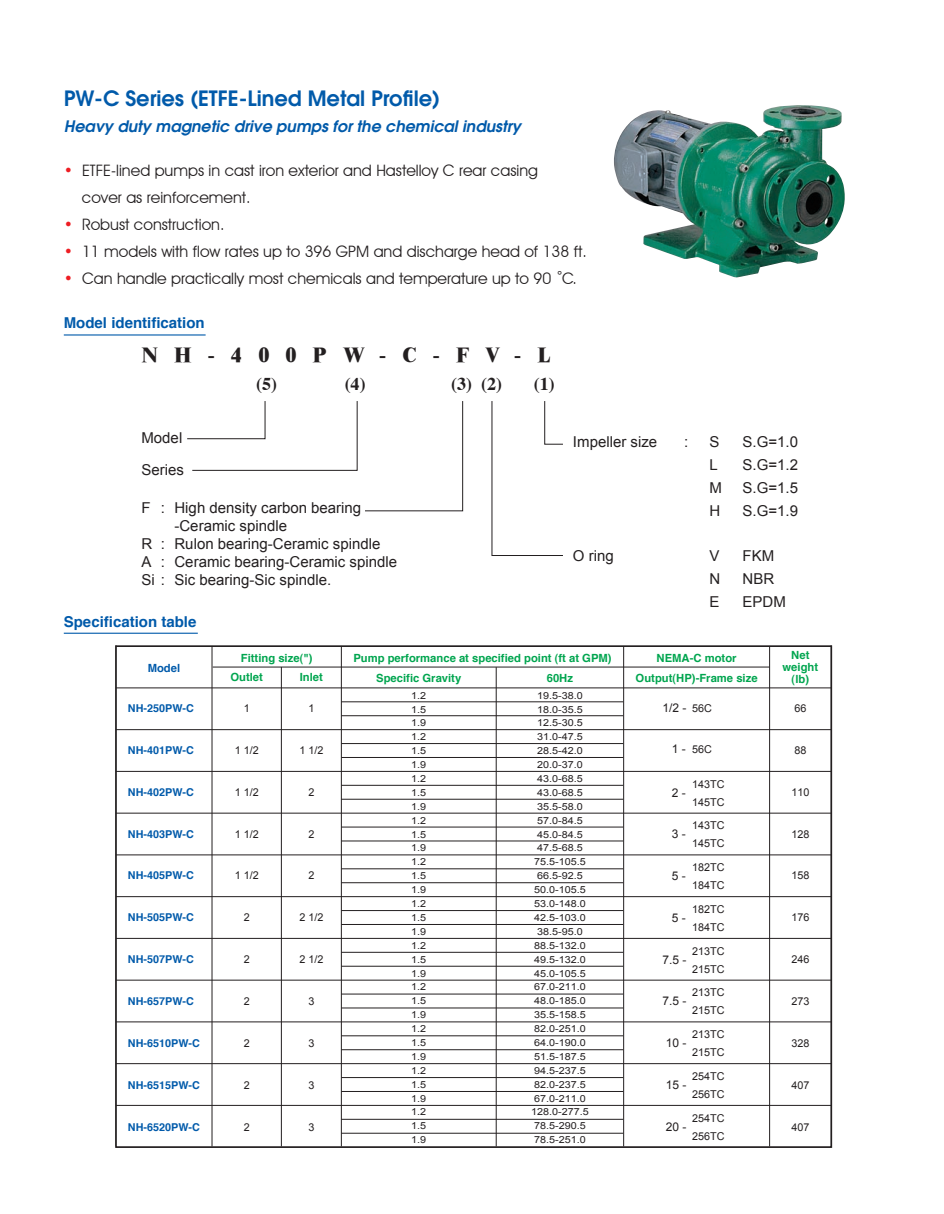
<style>
.page{position:relative;width:944px;height:1214px;background:#fff}
.page>*{position:absolute;margin:0;border:0;box-sizing:border-box;transform-origin:0 0}
.t1{font:600 21px "Avant Garde";color:#015aaa}
.t2{font:800 21px "Times New Roman";letter-spacing:.76em;color:#231f20}
.t3{font:700 18px "Times";color:#231f20}
.t4{font:15.75px/27px "Avant Garde IT Cby BT";color:#231f20}
.t5{font:italic 600 15.75px "Avant Garde";color:#015aaa}
.t6{font:15px/32.2px "Arial";color:#231f20}
.t7{font:700 15px "Helvetica";color:#015aaa}
.t8{font:12px "Arial";color:#231f20}
.t9{font:700 11.25px/12px "Helvetica";color:#00a54f}
.t10{font:700 11.25px "Helvetica";color:#015aaa}
.t11{font:10.8px/18px "Arial";color:#231f20}
.t12{font:700 10.8px "Helvetica";color:#015aaa}
.t13{font:9.75px/14px "Arial";color:#231f20;text-align:justify;scale:1.11 1}
.s1{color:#ee1d23}
.s2{font-size:12px}
</style>
<div class="page">
<img style="left:614px;top:105px;width:231px;height:173px">
<hr style="left:64px;top:334px;width:142px;height:1px;background:#015aaa">
<svg style="left:187px;top:401px;width:170px;height:70px"></svg>
<svg style="left:491px;top:401px;width:72px;height:155px"></svg>
<svg style="left:365px;top:401px;width:98px;height:110px"></svg>
<svg style="left:115px;top:645px;width:716px;height:502px"></svg>
<hr style="left:64px;top:632px;width:134px;height:2px;background:#015aaa">
<h1 class="t1" style="left:64px;top:85px;width:378px">PW-C Series (ETFE-Lined Metal Profile)</h1>
<h3 class="t5" style="left:64px;top:116px;width:459px">Heavy duty magnetic drive pumps for the chemical industry</h3>
<h3 class="t4" style="left:82px;top:157px;width:457px;text-indent:-18px"><span class="s1">•</span> ETFE-lined pumps in cast iron exterior and Hastelloy C rear casing cover as reinforcement.</h3>
<h3 class="t4" style="left:64px;top:211px;width:162px"><span class="s1">•</span> Robust construction.</h3>
<h3 class="t4" style="left:64px;top:238px;width:524px"><span class="s1">•</span> 11 models with flow rates up to 396 GPM and discharge head of 138 ft.</h3>
<h3 class="t4" style="left:64px;top:265px;width:514px"><span class="s1">•</span> Can handle practically most chemicals and temperature up to 90 ˚C.</h3>
<h3 class="t7" style="left:64px;top:313px;width:142px">Model identification</h3>
<h1 class="t2" style="left:141px;top:342px;width:410px">NH-400PW-C-FV-L</h1>
<h2 class="t3" style="left:256px;top:371px;width:22px">(5)</h2>
<h2 class="t3" style="left:344px;top:371px;width:22px">(4)</h2>
<h2 class="t3" style="left:451px;top:371px;width:52px">(3) (2)</h2>
<h2 class="t3" style="left:533px;top:371px;width:22px">(1)</h2>
<h3 class="t6" style="left:141px;top:421px;width:44px">Model<br>Series</h3>
<h3 class="t6" style="left:573px;top:426px;width:86px">Impeller size</h3>
<h3 class="t6" style="left:684px;top:426px;width:6px">:</h3>
<h3 class="t6" style="left:709px;top:426px;width:12px">S</h3>
<h3 class="t6" style="left:742px;top:426px;width:57px">S.G=1.0</h3>
<h3 class="t6" style="left:709px;top:449px;width:10px">L</h3>
<h3 class="t6" style="left:742px;top:449px;width:57px">S.G=1.2</h3>
<h3 class="t6" style="left:709px;top:471px;width:14px">M</h3>
<h3 class="t6" style="left:742px;top:471px;width:57px">S.G=1.5</h3>
<h3 class="t6" style="left:709px;top:494px;width:12px">H</h3>
<h3 class="t6" style="left:742px;top:494px;width:57px">S.G=1.9</h3>
<h3 class="t6" style="left:709px;top:540px;width:12px">V</h3>
<h3 class="t6" style="left:742px;top:540px;width:33px">FKM</h3>
<h3 class="t6" style="left:709px;top:563px;width:12px">N</h3>
<h3 class="t6" style="left:742px;top:563px;width:33px">NBR</h3>
<h3 class="t6" style="left:709px;top:585px;width:12px">E</h3>
<h3 class="t6" style="left:742px;top:585px;width:45px">EPDM</h3>
<h3 class="t6" style="left:141px;top:492px;width:221px">F : High density carbon bearing</h3>
<h3 class="t6" style="left:174px;top:510px;width:114px">-Ceramic spindle</h3>
<h3 class="t6" style="left:141px;top:528px;width:240px">R : Rulon bearing-Ceramic spindle</h3>
<h3 class="t6" style="left:141px;top:546px;width:257px">A : Ceramic bearing-Ceramic spindle</h3>
<h3 class="t6" style="left:141px;top:564px;width:191px">Si : Sic bearing-Sic spindle.</h3>
<h3 class="t6" style="left:573px;top:539px;width:42px">O ring</h3>
<h3 class="t7" style="left:64px;top:611px;width:134px">Specification table</h3>
<p class="t10" style="left:148px;top:660px;width:34px">Model</p>
<p class="t9" style="left:230px;top:648px;width:84px;line-height:20px;text-indent:10px">Fitting size(")<br>Outlet</p>
<p class="t9" style="left:300px;top:672px;width:25px">Inlet</p>
<p class="t12" style="left:128px;top:701px;width:67px">NH-250PW-C</p>
<p class="t12" style="left:128px;top:742px;width:67px">NH-401PW-C</p>
<p class="t12" style="left:128px;top:784px;width:67px">NH-402PW-C</p>
<p class="t12" style="left:128px;top:826px;width:67px">NH-403PW-C</p>
<p class="t12" style="left:128px;top:868px;width:67px">NH-405PW-C</p>
<p class="t12" style="left:128px;top:910px;width:67px">NH-505PW-C</p>
<p class="t12" style="left:128px;top:952px;width:67px">NH-507PW-C</p>
<p class="t12" style="left:128px;top:993px;width:67px">NH-657PW-C</p>
<p class="t12" style="left:128px;top:1035px;width:74px">NH-6510PW-C</p>
<p class="t12" style="left:128px;top:1077px;width:74px">NH-6515PW-C</p>
<p class="t12" style="left:128px;top:1119px;width:74px">NH-6520PW-C</p>
<p class="t11" style="left:244px;top:699px;width:8px">1</p>
<p class="t11" style="left:235px;top:741px;width:26px">1 1/2</p>
<p class="t11" style="left:235px;top:783px;width:26px">1 1/2</p>
<p class="t11" style="left:235px;top:825px;width:26px">1 1/2</p>
<p class="t11" style="left:235px;top:866px;width:26px">1 1/2</p>
<p class="t11" style="left:244px;top:908px;width:8px">2</p>
<p class="t11" style="left:244px;top:950px;width:8px">2</p>
<p class="t11" style="left:244px;top:992px;width:8px">2</p>
<p class="t11" style="left:244px;top:1034px;width:8px">2</p>
<p class="t11" style="left:244px;top:1076px;width:8px">2</p>
<p class="t11" style="left:244px;top:1117px;width:8px">2</p>
<p class="t11" style="left:308px;top:699px;width:8px">1</p>
<p class="t11" style="left:299px;top:741px;width:26px">1 1/2</p>
<p class="t11" style="left:308px;top:783px;width:8px">2</p>
<p class="t11" style="left:308px;top:825px;width:8px">2</p>
<p class="t11" style="left:308px;top:866px;width:8px">2</p>
<p class="t11" style="left:299px;top:908px;width:26px">2 1/2</p>
<p class="t11" style="left:299px;top:950px;width:26px">2 1/2</p>
<p class="t11" style="left:308px;top:992px;width:8px">3</p>
<p class="t11" style="left:308px;top:1034px;width:8px">3</p>
<p class="t11" style="left:308px;top:1076px;width:8px">3</p>
<p class="t11" style="left:308px;top:1117px;width:8px">3</p>
<p class="t9" style="left:376px;top:648px;width:237px;line-height:20.2px;text-indent:-23px">Pump performance at specified point (ft at GPM)<br>Specific Gravity</p>
<p class="t9" style="left:635px;top:648px;width:123px;line-height:20.9px;text-align:center">NEMA-C motor<br>Output(HP)-Frame size</p>
<p class="t9" style="left:782px;top:650px;width:37px;text-align:center">Net weight (lb)</p>
<p class="t9" style="left:547px;top:673px;width:28px">60Hz</p>
<p class="t13" style="left:411px;top:688px;width:15px">1.2<br>1.5<br>1.9<br>1.2<br>1.5<br>1.9<br>1.2<br>1.5<br>1.9<br>1.2<br>1.5<br>1.9<br>1.2<br>1.5<br>1.9<br>1.2<br>1.5<br>1.9<br>1.2<br>1.5<br>1.9<br>1.2<br>1.5<br>1.9<br>1.2<br>1.5<br>1.9<br>1.2<br>1.5<br>1.9<br>1.2<br>1.5<br>1.9</p>
<p class="t13" style="left:531px;top:688px;width:53px;text-align:center">19.5-38.0<br>18.0-35.5<br>12.5-30.5<br>31.0-47.5<br>28.5-42.0<br>20.0-37.0<br>43.0-68.5<br>43.0-68.5<br>35.5-58.0<br>57.0-84.5<br>45.0-84.5<br>47.5-68.5<br>75.5-105.5<br>66.5-92.5<br>50.0-105.5<br>53.0-148.0<br>42.5-103.0<br>38.5-95.0<br>88.5-132.0<br>49.5-132.0<br>45.0-105.5<br>67.0-211.0<br>48.0-185.0<br>35.5-158.5<br>82.0-251.0<br>64.0-190.0<br>51.5-187.5<br>94.5-237.5<br>82.0-237.5<br>67.0-211.0<br>128.0-277.5<br>78.5-290.5<br>78.5-251.0</p>
<p class="t8" style="left:662px;top:700px;width:26px">1/2 -</p>
<p class="t11" style="left:672px;top:740px;width:42px"><span class="s2">1 -</span> 56C</p>
<p class="t11" style="left:692px;top:699px;width:21px">56C</p>
<p class="t8" style="left:672px;top:784px;width:16px">2 -</p>
<p class="t11" style="left:692px;top:775px;width:34px">143TC<br>145TC</p>
<p class="t8" style="left:672px;top:826px;width:16px">3 -</p>
<p class="t11" style="left:692px;top:816px;width:34px">143TC<br>145TC</p>
<p class="t8" style="left:672px;top:868px;width:16px">5 -</p>
<p class="t11" style="left:692px;top:858px;width:34px">182TC<br>184TC</p>
<p class="t8" style="left:672px;top:909px;width:16px">5 -</p>
<p class="t11" style="left:692px;top:900px;width:34px">182TC<br>184TC</p>
<p class="t8" style="left:662px;top:951px;width:26px">7.5 -</p>
<p class="t11" style="left:692px;top:942px;width:34px">213TC<br>215TC</p>
<p class="t8" style="left:662px;top:993px;width:26px">7.5 -</p>
<p class="t11" style="left:692px;top:983px;width:34px">213TC<br>215TC</p>
<p class="t8" style="left:666px;top:1035px;width:22px">10 -</p>
<p class="t11" style="left:692px;top:1025px;width:34px">213TC<br>215TC</p>
<p class="t8" style="left:666px;top:1076px;width:22px">15 -</p>
<p class="t11" style="left:692px;top:1067px;width:34px">254TC<br>256TC</p>
<p class="t11" style="left:794px;top:699px;width:14px">66</p>
<p class="t11" style="left:794px;top:741px;width:14px">88</p>
<p class="t11" style="left:791px;top:783px;width:20px">110</p>
<p class="t11" style="left:791px;top:825px;width:20px">128</p>
<p class="t11" style="left:791px;top:866px;width:20px">158</p>
<p class="t11" style="left:791px;top:908px;width:20px">176</p>
<p class="t11" style="left:791px;top:950px;width:20px">246</p>
<p class="t11" style="left:791px;top:992px;width:20px">273</p>
<p class="t11" style="left:791px;top:1034px;width:20px">328</p>
<p class="t11" style="left:791px;top:1076px;width:20px">407</p>
<p class="t11" style="left:692px;top:1109px;width:34px">254TC<br>256TC</p>
<p class="t8" style="left:666px;top:1118px;width:22px">20 -</p>
<p class="t11" style="left:791px;top:1117px;width:20px">407</p>
</div>
